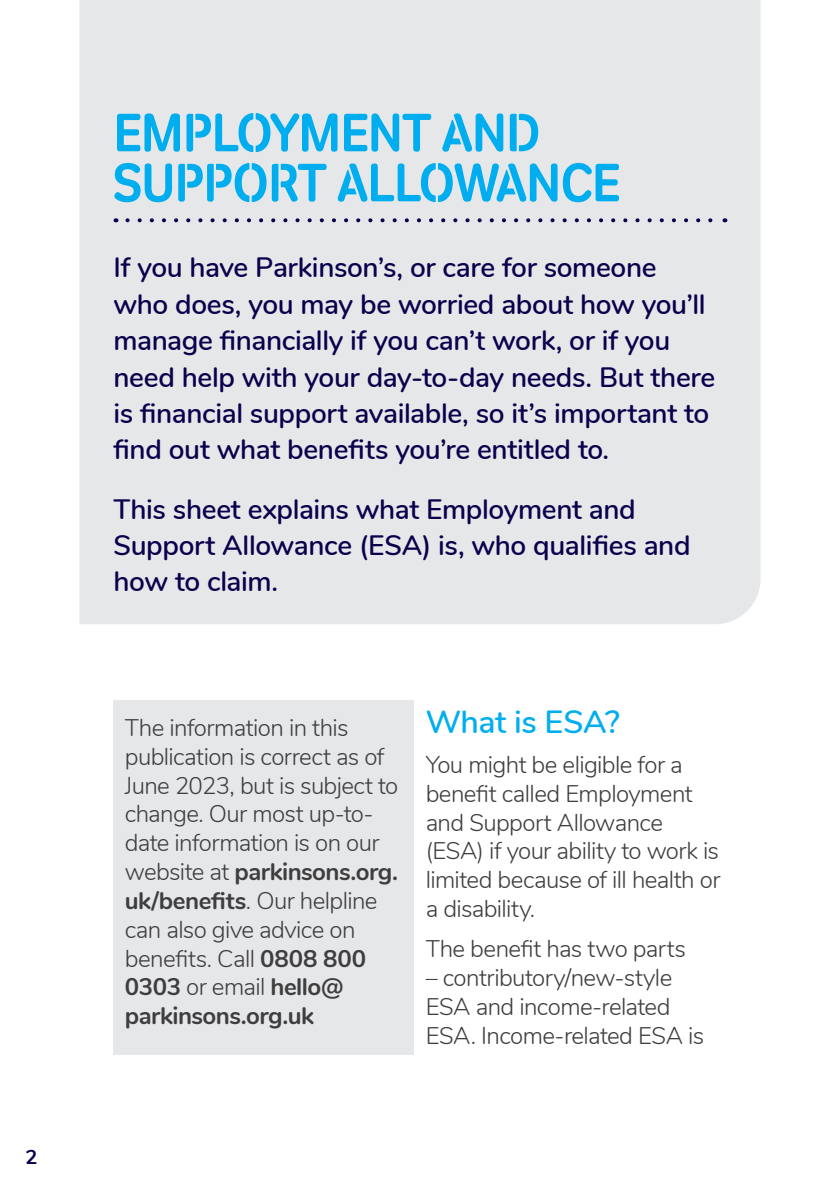
<style>
.page{position:relative;width:840px;height:1191px;background:#fff}
.page>*{position:absolute;margin:0;border:0;box-sizing:border-box;transform-origin:0 0}
.Section_Header{font:54px/50px "Parkinsons UK Stencil";letter-spacing:-.01em;color:#00aeef}
.Subhead_1-16pt_Nunit{font:600 32px "Nunito";letter-spacing:-.015em;color:#00aeef}
.Section_Intro_text_1{font:600 28px/36.4px "Nunito";letter-spacing:-.015em;color:#08014c}
.Body_text-12pt_Nunit{font:300 24px/28.8px "Nunito";letter-spacing:-.025em;color:#3e3e3f}
.t1{font:700 20px "Nunito";color:#08014c}
.s1{font-weight:700}
</style>
<div class="page">
<div style="left:79px;top:0;width:681px;height:624px;background:#e6e7e9"></div>
<svg style="left:127px;top:218px;width:591px;height:4px;background:#aeadc1"></svg>
<div style="left:113px;top:700px;width:301px;height:354px;background:#e6e7e9"></div>
<p class="t1" style="left:26px;top:1142px;width:14px">2</p>
<p class="Section_Header" style="left:113px;top:108px;width:507px">EMPLOYMENT AND<br>SUPPORT ALLOWANCE</p>
<p class="Section_Intro_text_1" style="left:113px;top:248px;width:603px">If you have Parkinson’s, or care for someone who does, you may be worried about how you’ll manage financially if you can’t work, or if you need help with your day-to-day needs. But there is financial support available, so it’s important to find out what benefits you’re entitled to.</p>
<p class="Section_Intro_text_1" style="left:113px;top:489px;width:578px">This sheet explains what Employment and<br>Support Allowance (ESA) is, who qualifies and how to claim.</p>
<p class="Body_text-12pt_Nunit" style="left:125px;top:712px;width:275px">The information in this publication is correct as of<br>June 2023, but is subject to change. Our most up-to&shy;date information is on our website at <span class="s1">parkinsons.org. uk/benefits</span>. Our helpline can also give advice on benefits. Call <span class="s1">0808 800<br>0303</span> or email <span class="s1">hello@ parkinsons.org.uk</span></p>
<p class="Subhead_1-16pt_Nunit" style="left:425px;top:698px;width:195px">What is ESA?</p>
<p class="Body_text-12pt_Nunit" style="left:425px;top:749px;width:296px">You might be eligible for a benefit called Employment and Support Allowance (ESA) if your ability to work is limited because of ill health or a disability.</p>
<p class="Body_text-12pt_Nunit" style="left:425px;top:933px;width:261px">The benefit has two parts</p>
<p class="Body_text-12pt_Nunit" style="left:425px;top:962px;width:280px">– contributory/new-style<br>ESA and income-related<br>ESA. Income-related ESA is</p>
</div>
